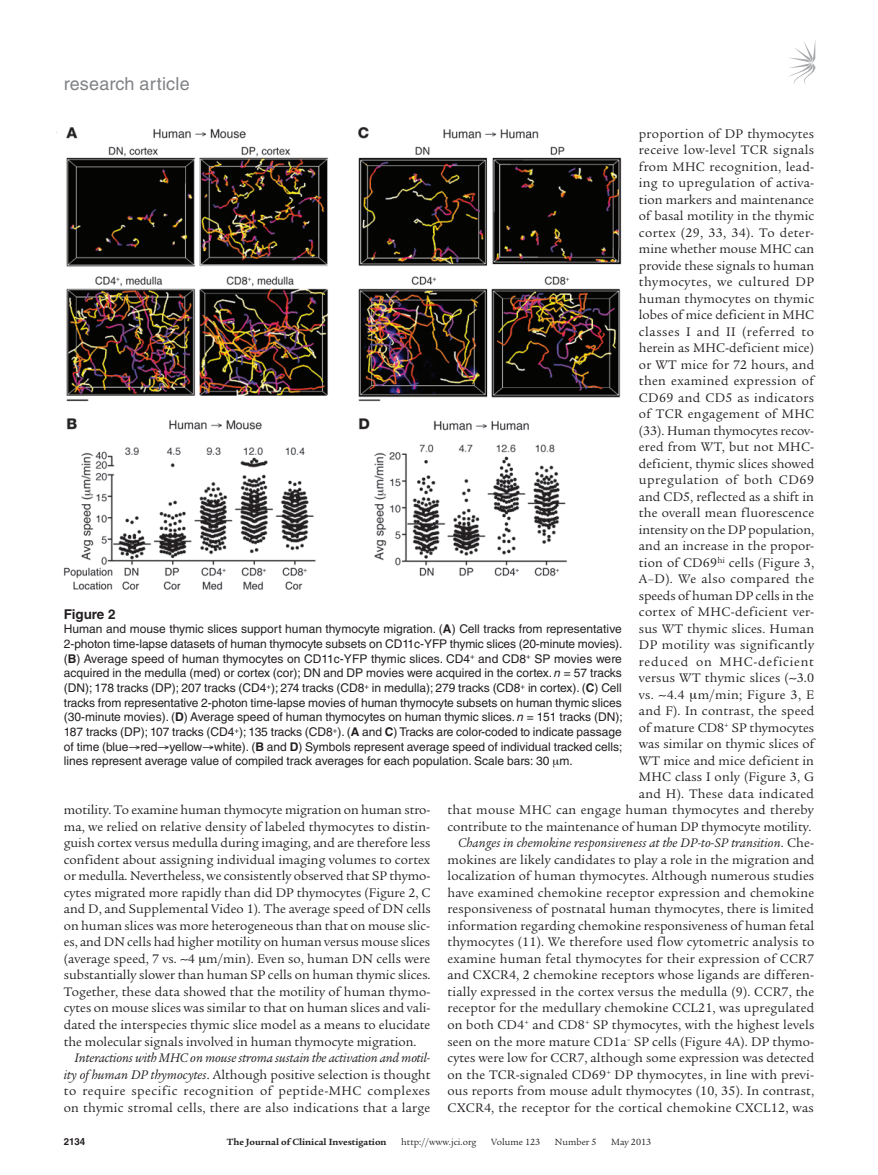
<style>
.page{position:relative;width:878px;height:1175px;background:#fff}
.page>*{position:absolute;margin:0;border:0;box-sizing:border-box;transform-origin:0 0}
.t1{font:18px "Helvetica LT Std";letter-spacing:.01em;color:#808285}
.t2{font:13.5px/16.5px "Legacy Serif Std";letter-spacing:.015em;color:#231f20;text-align:justify}
.t3{font:700 13.5px "Helvetica LT Std";color:#231f20}
.t4{font:12px/14.7px "Helvetica LT Std";color:#231f20;text-align:justify}
.t5{font:9.75px "Legacy Serif Std";color:#231f20}
.t6{font:700 9.75px "Legacy Serif Std";color:#231f20}
.t7{font:700 9.75px "Helvetica LT Std";color:#231f20}
.s1{font-style:italic}
.s2{font-weight:700}
</style>
<div class="page">
<svg style="left:789px;top:42px;width:26px;height:43px"></svg>
<img style="left:56px;top:127px;width:566px;height:463px">
<h1 class="t1" style="left:64px;top:73px;width:127px">research article</h1>
<p class="t2" style="left:447px;top:125px;width:368px;text-align:right">proportion of DP thymocytes<br>receive low-level TCR signals<br>from MHC recognition, lead-<br>ing to upregulation of activa-<br>tion markers and maintenance<br>of basal motility in the thymic<br>cortex (29, 33, 34). To deter-<br>mine whether mouse MHC can<br>provide these signals to human<br>thymocytes, we cultured DP<br>human thymocytes on thymic<br>lobes of mice deficient in MHC<br>classes I and II (referred to<br>herein as MHC-deficient mice)<br>or WT mice for 72 hours, and<br>then examined expression of<br>CD69 and CD5 as indicators<br>of TCR engagement of MHC<br>(33). Human thymocytes recov-<br>ered from WT, but not MHC-<br>deficient, thymic slices showed<br>upregulation of both CD69<br>and CD5, reflected as a shift in<br>the overall mean fluorescence<br>intensity on the DP population,<br>and an increase in the propor-<br>tion of CD69<sup>hi</sup> cells (Figure 3,<br>A–D). We also compared the<br>speeds of human DP cells in the<br>cortex of MHC-deficient ver-<br>sus WT thymic slices. Human<br>DP motility was significantly<br>reduced on MHC-deficient<br>versus WT thymic slices (∼3.0<br>vs. ∼4.4 m/min; Figure 3, E<br>and F). In contrast, the speed<br>of mature CD8<sup>+</sup> SP thymocytes<br>was similar on thymic slices of<br>WT mice and mice deficient in<br>MHC class I only (Figure 3, G<br>and H). These data indicated<br>that mouse MHC can engage human thymocytes and thereby contribute to the maintenance of human DP thymocyte motility.<br><span class="s1">Changes in chemokine responsiveness at the DP-to-SP transition</span>. Che&shy;mokines are likely candidates to play a role in the migration and localization of human thymocytes. Although numerous studies have examined chemokine receptor expression and chemokine responsiveness of postnatal human thymocytes, there is limited information regarding chemokine responsiveness of human fetal thymocytes (11). We therefore used flow cytometric analysis to examine human fetal thymocytes for their expression of CCR7 and CXCR4, 2 chemokine receptors whose ligands are differen&shy;tially expressed in the cortex versus the medulla (9). CCR7, the receptor for the medullary chemokine CCL21, was upregulated on both CD4<sup>+</sup> and CD8<sup>+</sup> SP thymocytes, with the highest levels seen on the more mature CD1a<sup>–</sup> SP cells (Figure 4A). DP thymo&shy;cytes were low for CCR7, although some expression was detected on the TCR-signaled CD69<sup>+</sup> DP thymocytes, in line with previ&shy;ous reports from mouse adult thymocytes (10, 35). In contrast, CXCR4, the receptor for the cortical chemokine CXCL12, was</p>
<p class="t3" style="left:64px;top:606px;width:53px">Figure 2</p>
<p class="t4" style="left:64px;top:622px;width:560px">Human and mouse thymic slices support human thymocyte migration. (<span class="s2">A</span>) Cell tracks from representative 2-photon time-lapse datasets of human thymocyte subsets on CD11c-YFP thymic slices (20-minute movies). (<span class="s2">B</span>) Average speed of human thymocytes on CD11c-YFP thymic slices. CD4<sup>+</sup> and CD8<sup>+</sup> SP movies were acquired in the medulla (med) or cortex (cor); DN and DP movies were acquired in the cortex. <span class="s1">n</span> = 57 tracks (DN); 178 tracks (DP); 207 tracks (CD4<sup>+</sup>); 274 tracks (CD8<sup>+</sup> in medulla); 279 tracks (CD8<sup>+</sup> in cortex). (<span class="s2">C</span>) Cell tracks from representative 2-photon time-lapse movies of human thymocyte subsets on human thymic slices (30-minute movies). (<span class="s2">D</span>) Average speed of human thymocytes on human thymic slices. <span class="s1">n</span> = 151 tracks (DN); 187 tracks (DP); 107 tracks (CD4<sup>+</sup>); 135 tracks (CD8<sup>+</sup>). (<span class="s2">A</span> and <span class="s2">C</span>) Tracks are color-coded to indicate passage of time (blue→red→yellow→white). (<span class="s2">B</span> and <span class="s2">D</span>) Symbols represent average speed of individual tracked cells; lines represent average value of compiled track averages for each population. Scale bars: 30 m.</p>
<p class="t2" style="left:64px;top:802px;width:368px">motility. To examine human thymocyte migration on human stro&shy;ma, we relied on relative density of labeled thymocytes to distin&shy;guish cortex versus medulla during imaging, and are therefore less confident about assigning individual imaging volumes to cortex or medulla. Nevertheless, we consistently observed that SP thymo&shy;cytes migrated more rapidly than did DP thymocytes (Figure 2, C and D, and Supplemental Video 1). The average speed of DN cells on human slices was more heterogeneous than that on mouse slic&shy;es, and DN cells had higher motility on human versus mouse slices (average speed, 7 vs. ∼4 m/min). Even so, human DN cells were substantially slower than human SP cells on human thymic slices.<br>Together, these data showed that the motility of human thymo&shy;cytes on mouse slices was similar to that on human slices and vali&shy;dated the interspecies thymic slice model as a means to elucidate the molecular signals involved in human thymocyte migration.</p>
<p class="t2" style="left:64px;top:1049px;width:368px;text-indent:11px"><span class="s1">Interactions with MHC on mouse stroma sustain the activation and motil&shy;ity of human DP thymocytes</span>. Although positive selection is thought to require specific recognition of peptide-MHC complexes on thymic stromal cells, there are also indications that a large</p>
<p class="t7" style="left:64px;top:1135px;width:23px">2134</p>
<p class="t6" style="left:227px;top:1135px;width:161px">The Journal of Clinical Investigation</p>
<p class="t5" style="left:401px;top:1136px;width:77px">http://www.jci.org</p>
<p class="t5" style="left:491px;top:1136px;width:50px">Volume 123</p>
<p class="t5" style="left:555px;top:1136px;width:43px">Number 5</p>
<p class="t5" style="left:611px;top:1136px;width:41px">May 2013</p>
</div>
